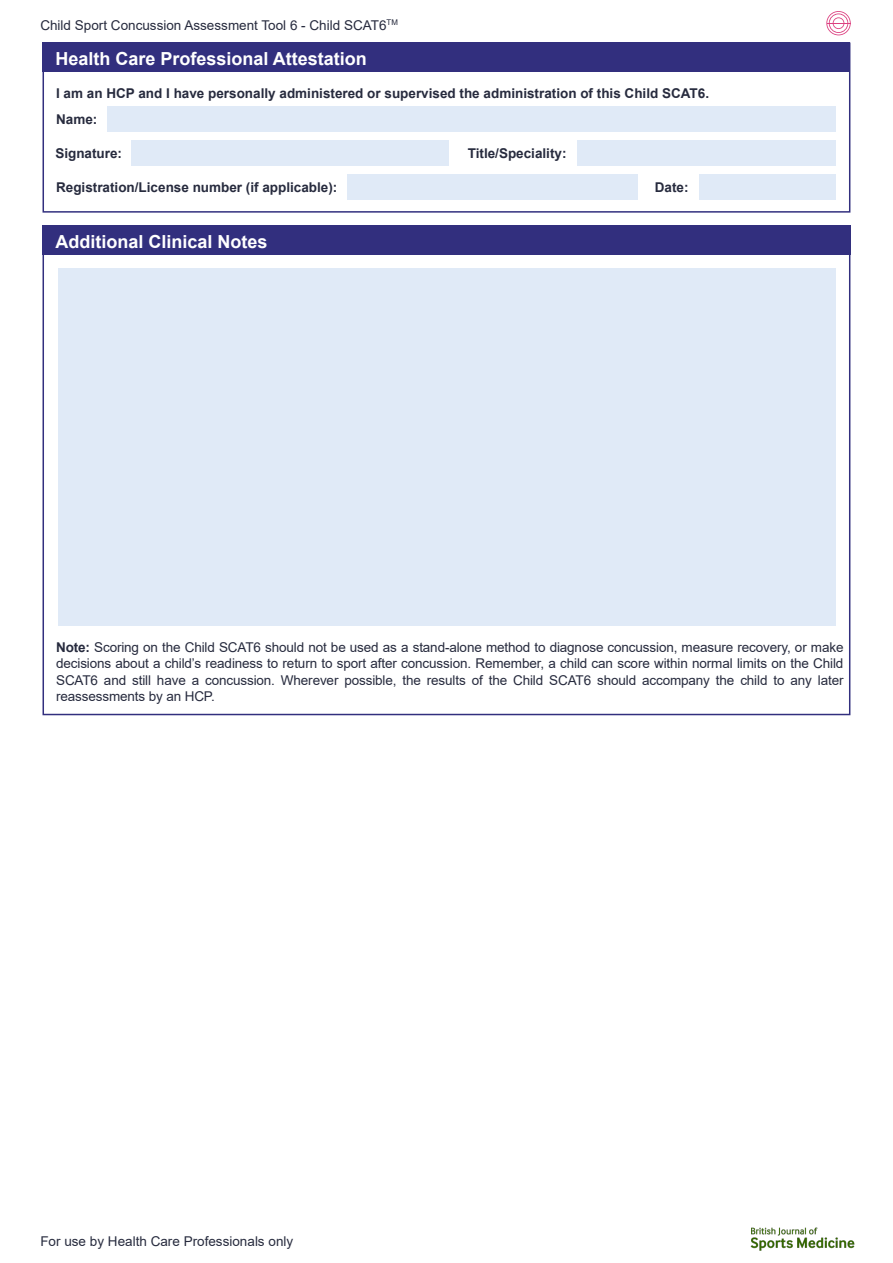
<style>
.page{position:relative;width:893px;height:1263px;background:#fff}
.page>*{position:absolute;margin:0;border:0;box-sizing:border-box;transform-origin:0 0}
.Paragraph_bold{font:700 18px "Arial";color:#fff}
.t1{font:13.5px/16.2px "Arial";color:#272b3e;text-align:justify}
.Paragraph_bold-2{font:700 13.5px "Arial";color:#272b3e}
.s1{font-weight:700}
</style>
<div class="page">
<svg style="left:826px;top:11px;width:25px;height:24px"></svg>
<img style="left:750px;top:1227px;width:105px;height:24px">
<div style="left:43px;top:43px;width:807px;height:170px;border:2px solid #322f7e"></div>
<div style="left:107px;top:106px;width:729px;height:26px;background:#e0eaf7"></div>
<div style="left:578px;top:140px;width:258px;height:26px;background:#e0eaf7"></div>
<div style="left:348px;top:174px;width:290px;height:26px;background:#e0eaf7"></div>
<div style="left:131px;top:140px;width:317px;height:26px;background:#e0eaf7"></div>
<div style="left:700px;top:174px;width:136px;height:26px;background:#e0eaf7"></div>
<div style="left:43px;top:43px;width:807px;height:29px;background:#322f7e"></div>
<div style="left:43px;top:225px;width:808px;height:30px;background:#322f7e"></div>
<div style="left:58px;top:268px;width:778px;height:357px;background:#e0eaf7"></div>
<p class="t1" style="left:40px;top:17px;width:359px">Child Sport Concussion Assessment Tool 6 - Child SCAT6<sup>TM</sup></p>
<p class="Paragraph_bold" style="left:55px;top:46px;width:313px">Health Care Professional Attestation</p>
<p class="Paragraph_bold-2" style="left:56px;top:84px;width:654px">I am an HCP and I have personally administered or supervised the administration of this Child SCAT6.</p>
<p class="Paragraph_bold-2" style="left:56px;top:110px;width:43px">Name:</p>
<p class="Paragraph_bold-2" style="left:55px;top:144px;width:68px">Signature:</p>
<p class="Paragraph_bold-2" style="left:56px;top:178px;width:283px">Registration/License number (if applicable):</p>
<p class="Paragraph_bold" style="left:55px;top:229px;width:214px">Additional Clinical Notes</p>
<p class="Paragraph_bold-2" style="left:468px;top:144px;width:100px">Title/Speciality:</p>
<p class="Paragraph_bold-2" style="left:655px;top:178px;width:35px">Date:</p>
<p class="t1" style="left:56px;top:639px;width:789px"><span class="s1">Note:</span> Scoring on the Child SCAT6 should not be used as a stand-alone method to diagnose concussion, measure recovery, or make decisions about a child’s readiness to return to sport after concussion. Remember, a child can score within normal limits on the Child SCAT6 and still have a concussion. Wherever possible, the results of the Child SCAT6 should accompany the child to any later reassessments by an HCP.</p>
<p class="t1" style="left:40px;top:1233px;width:254px">For use by Health Care Professionals only</p>
</div>
